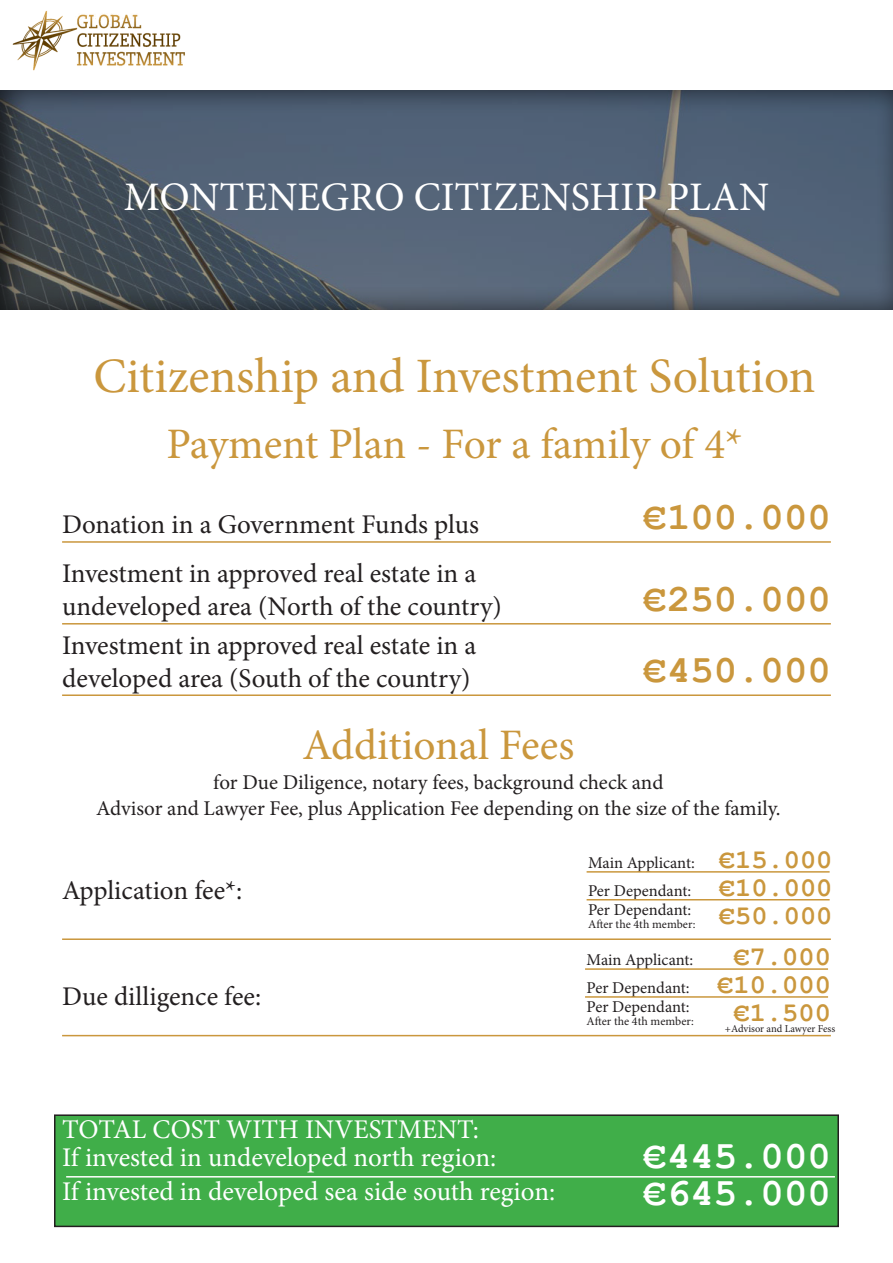
<style>
.page{position:relative;width:893px;height:1263px;background:#fff}
.page>*{position:absolute;margin:0;border:0;box-sizing:border-box;transform-origin:0 0}
.t1{font:49.5px "Minion Pro";letter-spacing:-.005em;color:#ca973d}
.t2{font:43.5px "Minion Pro";letter-spacing:-.005em;color:#ca973d}
.t3{font:40.5px "Minion Pro";color:#fff}
.t4{font:700 39px "Courier New";color:#ca973d}
.t5{font:700 39px "Courier New";color:#fff}
.t6{font:27px "Minion Pro";letter-spacing:-.005em;color:#231f20}
.t7{font:27px "Minion Pro";color:#fff}
.t8{font:700 27px "Courier New";color:#ca973d}
.t9{font:21px "Minion Pro";color:#231f20}
.t10{font:16.5px "Minion Pro";color:#231f20}
.t11{font:12px "Minion Pro";color:#231f20}
.t12{font:10.5px "Minion Pro";letter-spacing:-.005em;color:#231f20}
</style>
<div class="page">
<img style="left:13px;top:10px;width:172px;height:61px">
<div style="left:55px;top:1115px;width:783px;height:111px;background:#40ae49"></div>
<div style="left:54px;top:1114px;width:785px;height:113px;border:2px solid #231f20"></div>
<div style="left:0;top:88px;width:893px;height:223px;background:#231f20;opacity:.75"></div>
<hr style="left:62px;top:541px;width:769px;height:2px;background:#ca973d">
<hr style="left:62px;top:938px;width:769px;height:2px;background:#ca973d">
<hr style="left:66px;top:1176px;width:769px;height:1px;background:#fff">
<hr style="left:62px;top:1035px;width:769px;height:1px;background:#ca973d">
<hr style="left:585px;top:968px;width:243px;height:2px;background:#ca973d">
<hr style="left:587px;top:871px;width:243px;height:2px;background:#ca973d">
<hr style="left:585px;top:996px;width:243px;height:2px;background:#ca973d">
<hr style="left:587px;top:899px;width:243px;height:1px;background:#ca973d">
<hr style="left:62px;top:694px;width:769px;height:2px;background:#ca973d">
<hr style="left:62px;top:623px;width:769px;height:1px;background:#ca973d">
<p class="t3" style="left:124px;top:170px;width:647px">MONTENEGRO CITIZENSHIP PLAN</p>
<p class="t1" style="left:93px;top:343px;width:724px">Citizenship and Investment Solution</p>
<p class="t2" style="left:166px;top:415px;width:578px">Payment Plan - For a family of 4*</p>
<p class="t6" style="left:62px;top:506px;width:418px">Donation in a Government Funds plus</p>
<p class="t6" style="left:62px;top:555px;width:416px">Investment in approved real estate in a</p>
<p class="t6" style="left:62px;top:588px;width:441px">undeveloped area (North of the country)</p>
<p class="t6" style="left:62px;top:628px;width:416px">Investment in approved real estate in a</p>
<p class="t6" style="left:62px;top:660px;width:410px">developed area (South of the country)</p>
<p class="t4" style="left:644px;top:492px;width:189px">€100.000</p>
<p class="t4" style="left:644px;top:574px;width:189px">€250.000</p>
<p class="t4" style="left:644px;top:646px;width:189px">€450.000</p>
<p class="t2" style="left:302px;top:716px;width:274px">Additional Fees</p>
<p class="t9" style="left:213px;top:769px;width:452px">for Due Diligence, notary fees, background check and</p>
<p class="t9" style="left:96px;top:794px;width:686px">Advisor and Lawyer Fee, plus Application Fee depending on the size of the family.</p>
<p class="t6" style="left:62px;top:872px;width:182px">Application fee*:</p>
<p class="t6" style="left:62px;top:978px;width:201px">Due dilligence fee:</p>
<p class="t10" style="left:588px;top:851px;width:108px">Main Applicant:</p>
<p class="t8" style="left:719px;top:843px;width:115px">€15.000</p>
<p class="t10" style="left:588px;top:879px;width:105px">Per Dependant:</p>
<p class="t8" style="left:719px;top:871px;width:115px">€10.000</p>
<p class="t10" style="left:588px;top:899px;width:105px">Per Dependant:</p>
<p class="t11" style="left:588px;top:916px;width:109px">After the 4th member:</p>
<p class="t8" style="left:719px;top:898px;width:115px">€50.000</p>
<p class="t10" style="left:587px;top:948px;width:108px">Main Applicant:</p>
<p class="t8" style="left:734px;top:940px;width:99px">€7.000</p>
<p class="t10" style="left:587px;top:976px;width:105px">Per Dependant:</p>
<p class="t8" style="left:717px;top:968px;width:115px">€10.000</p>
<p class="t10" style="left:587px;top:996px;width:105px">Per Dependant:</p>
<p class="t11" style="left:587px;top:1013px;width:109px">After the 4th member:</p>
<p class="t8" style="left:734px;top:996px;width:99px">€1.500</p>
<p class="t12" style="left:725px;top:1021px;width:112px">+Advisor and Lawyer Fess</p>
<p class="t7" style="left:62px;top:1112px;width:418px">TOTAL COST WITH INVESTMENT:</p>
<p class="t7" style="left:62px;top:1140px;width:436px">If invested in undeveloped north region:</p>
<p class="t7" style="left:62px;top:1173px;width:495px">If invested in developed sea side south region:</p>
<p class="t5" style="left:644px;top:1131px;width:189px">€445.000</p>
<p class="t5" style="left:644px;top:1169px;width:189px">€645.000</p>
</div>
